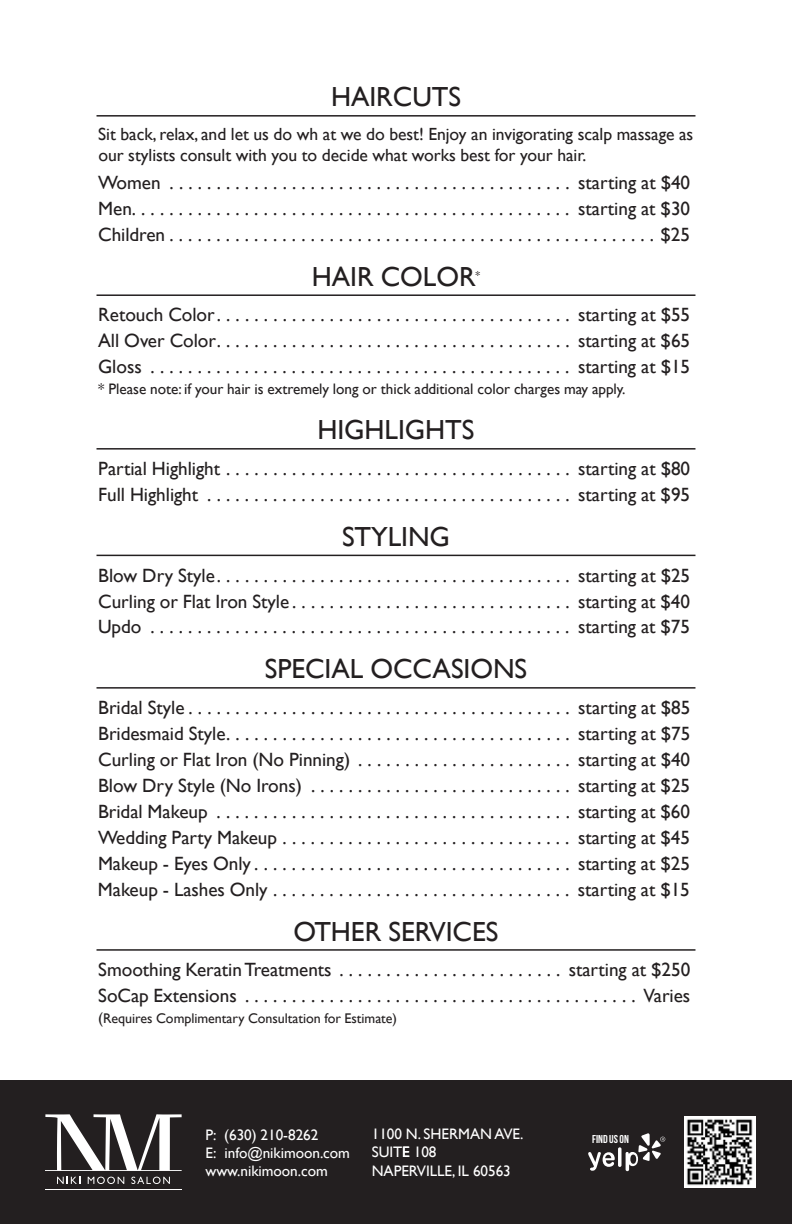
<style>
.page{position:relative;width:792px;height:1224px;background:#fff}
.page>*{position:absolute;margin:0;border:0;box-sizing:border-box;transform-origin:0 0}
.t1{font:27.6px "Gill Sans";color:#231f20}
.t2{font:19.2px/26px "Gill Sans";color:#231f20;text-align:justify}
.t3{font:17.6px/21.2px "Gill Sans";letter-spacing:-.005em;color:#231f20}
.t4{font:15.2px/18.6px "Gill Sans";letter-spacing:-.005em;color:#fff}
.t5{font:15.2px "Gill Sans";color:#231f20}
.t6{font:14px "Gill Sans";color:#231f20}
.t7{font:700 11.4px "Bebas Neue";color:#fff}
.t8{font:11.2px "Gill Sans";color:#231f20}
.s1{font-size:15.2px}
</style>
<div class="page">
<hr style="left:97px;top:115px;width:598px;height:2px;background:#231f20">
<hr style="left:97px;top:294px;width:598px;height:2px;background:#231f20">
<hr style="left:97px;top:448px;width:598px;height:2px;background:#231f20">
<hr style="left:97px;top:555px;width:598px;height:1px;background:#231f20">
<hr style="left:97px;top:687px;width:598px;height:2px;background:#231f20">
<hr style="left:97px;top:949px;width:598px;height:2px;background:#231f20">
<div style="left:0;top:1080px;width:792px;height:144px;background:#231f20"></div>
<svg style="left:57px;top:1177px;width:23px;height:7px"></svg>
<svg style="left:88px;top:1177px;width:36px;height:7px"></svg>
<svg style="left:131px;top:1177px;width:39px;height:7px"></svg>
<hr style="left:45px;top:1189px;width:137px;height:1px;background:#fff">
<svg style="left:45px;top:1114px;width:137px;height:57px"></svg>
<img style="left:685px;top:1117px;width:70px;height:71px">
<svg style="left:618px;top:1147px;width:4px;height:20px"></svg>
<svg style="left:588px;top:1152px;width:27px;height:19px"></svg>
<svg style="left:626px;top:1133px;width:39px;height:38px"></svg>
<h1 class="t1" style="left:331px;top:86px;width:132px">HAIRCUTS</h1>
<p class="t3" style="left:98px;top:125px;width:597px">Sit back, relax, and let us do wh at we do best! Enjoy an invigorating scalp massage as our stylists consult with you to decide what works best for your hair.</p>
<p class="t2" style="left:98px;top:171px;width:594px">Women ........................................... starting at $40<br>Men............................................... starting at $30<br>Children....................................................$25</p>
<h1 class="t1" style="left:312px;top:265px;width:165px">HAIR COLOR</h1>
<p class="t8" style="left:476px;top:270px;width:6px">*</p>
<p class="t2" style="left:98px;top:303px;width:594px">Retouch Color...................................... starting at $55<br>All Over Color...................................... starting at $65<br>Gloss ............................................. starting at $15</p>
<p class="t5" style="left:98px;top:383px;width:529px">* Please note: if your hair is extremely long or thick additional color charges may apply.</p>
<h1 class="t1" style="left:317px;top:419px;width:159px">HIGHLIGHTS</h1>
<p class="t2" style="left:98px;top:457px;width:594px">Partial Highlight ..................................... starting at $80<br>Full Highlight ....................................... starting at $95</p>
<h1 class="t1" style="left:342px;top:525px;width:109px">STYLING</h1>
<p class="t2" style="left:98px;top:564px;width:594px">Blow Dry Style...................................... starting at $25<br>Curling or Flat Iron Style.............................. starting at $40<br>Updo ............................................. starting at $75</p>
<h1 class="t1" style="left:265px;top:658px;width:264px">SPECIAL OCCASIONS</h1>
<p class="t2" style="left:98px;top:696px;width:594px">Bridal Style......................................... starting at $85<br>Bridesmaid Style..................................... starting at $75<br>Curling or Flat Iron (No Pinning) . . . . . . . . . . . . . . . . . . . . . . . starting at $40<br>Blow Dry Style (No Irons) ............................ starting at $25<br>Bridal Makeup ...................................... starting at $60<br>Wedding Party Makeup ............................... starting at $45<br>Makeup - Eyes Only.................................. starting at $25<br>Makeup - Lashes Only ................................ starting at $15</p>
<h1 class="t1" style="left:294px;top:920px;width:206px">OTHER SERVICES</h1>
<p class="t2" style="left:98px;top:958px;width:594px">Smoothing Keratin Treatments . . . . . . . . . . . . . . . . . . . . . . . . starting at $250<br>SoCap Extensions .......................................... Varies</p>
<p class="t6" style="left:98px;top:1013px;width:300px"><span class="s1">(</span>Requires Complimentary Consultation for Estimate)</p>
<p class="t4" style="left:372px;top:1126px;width:153px">1100 N. SHERMAN AVE.<br>SUITE 108<br>NAPERVILLE, IL 60563</p>
<p class="t4" style="left:205px;top:1127px;width:146px">P: (630) 210-8262<br>E: info@nikimoon.com www.nikimoon.com</p>
<p class="t7" style="left:592px;top:1132px;width:38px">FIND US ON</p>
</div>
